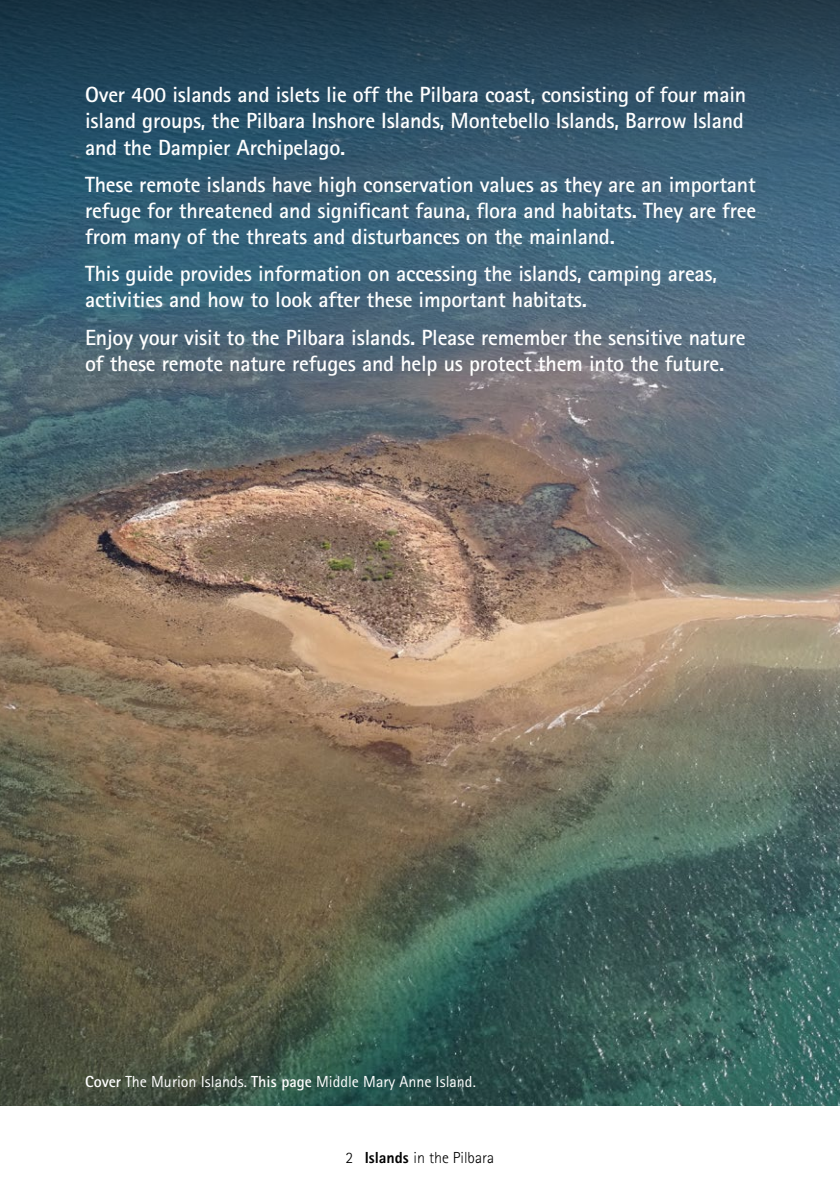
<style>
.page{position:relative;width:840px;height:1191px;background:#fff}
.page>*{position:absolute;margin:0;border:0;box-sizing:border-box;transform-origin:0 0}
.t1{font:700 22px/26px "Rotis Sans Serif";letter-spacing:-.01em;color:#fff;text-align:justify}
.t2{font:16px "Rotis Sans Serif";color:#fff}
.t3{font:300 16px "Rotis Sans Serif";color:#000}
.s1{font-weight:700}
.s2{font-weight:800}
</style>
<div class="page">
<img style="left:0;top:545px;width:839px;height:561px">
<img style="left:0;top:0;width:839px;height:545px">
<p class="t1" style="left:85px;top:82px;width:662px">Over 400 islands and islets lie off the Pilbara coast, consisting of four main island groups, the Pilbara Inshore Islands, Montebello Islands, Barrow Island and the Dampier Archipelago.</p>
<p class="t1" style="left:85px;top:171px;width:672px">These remote islands have high conservation values as they are an important refuge for threatened and significant fauna, flora and habitats. They are free from many of the threats and disturbances on the mainland.</p>
<p class="t1" style="left:85px;top:260px;width:633px">This guide provides information on accessing the islands, camping areas, activities and how to look after these important habitats.</p>
<p class="t1" style="left:85px;top:324px;width:661px">Enjoy your visit to the Pilbara islands. Please remember the sensitive nature of these remote nature refuges and help us protect them into the future.</p>
<p class="t2" style="left:85px;top:1072px;width:392px"><span class="s1">Cover</span> The Murion Islands. <span class="s1">This page</span> Middle Mary Anne Island.</p>
<p class="t3" style="left:345px;top:1148px;width:150px">2 <span class="s2">Islands</span> in the Pilbara</p>
</div>
